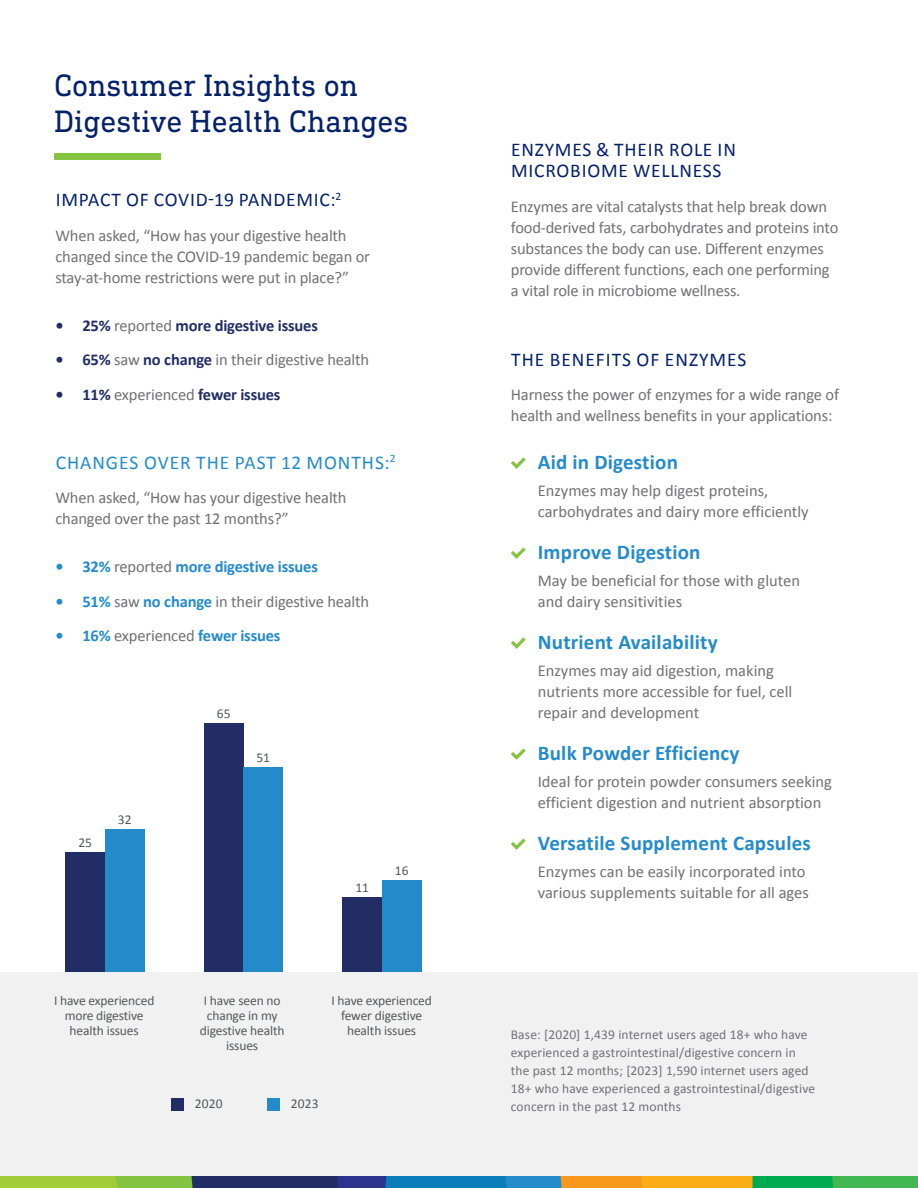
<style>
.page{position:relative;width:918px;height:1188px;background:#fff}
.page>*{position:absolute;margin:0;border:0;box-sizing:border-box;transform-origin:0 0}
.t1{font:31.5px/36px "DIN Next Slab Pro";color:#052169}
.t2{font:700 21px "Calibri";letter-spacing:.01em;color:#248bcb}
.t3{font:19.5px/21px "Calibri";letter-spacing:.04em;color:#052169}
.t4{font:19.5px "Calibri";letter-spacing:.05em;color:#248bcb}
.t5{font:16.5px/21px "Calibri";letter-spacing:-.01em;color:#717073}
.t6{font:700 16.5px "Calibri";letter-spacing:-.01em;color:#222d65}
.t7{font:700 16.5px "Calibri";letter-spacing:-.01em;color:#248bcb}
.t8{font:13.5px/18px "Calibri";letter-spacing:.01em;color:#717073}
.t9{font:13.5px/15px "Calibri";letter-spacing:-.01em;color:#54575a;text-align:center}
.s1{font-weight:400;color:#717073}
.s2{font-weight:700;color:#222d65}
.s3{font-weight:700;color:#248bcb}
</style>
<div class="page">
<div style="left:0;top:972px;width:918px;height:216px;background:#f1f1f2"></div>
<svg style="left:0;top:1176px;width:918px;height:12px;background:#648e5c"></svg>
<div style="left:54px;top:153px;width:107px;height:7px;background:#85c441"></div>
<div style="left:66px;top:853px;width:39px;height:119px;background:#222d65"></div>
<div style="left:105px;top:829px;width:39px;height:143px;background:#248bcb"></div>
<div style="left:204px;top:723px;width:39px;height:249px;background:#222d65"></div>
<div style="left:244px;top:767px;width:39px;height:205px;background:#248bcb"></div>
<div style="left:343px;top:898px;width:39px;height:74px;background:#222d65"></div>
<div style="left:382px;top:881px;width:39px;height:91px;background:#248bcb"></div>
<div style="left:267px;top:1098px;width:12px;height:13px;background:#248bcb"></div>
<div style="left:171px;top:1098px;width:12px;height:13px;background:#222d65"></div>
<svg style="left:511px;top:457px;width:15px;height:12px"></svg>
<svg style="left:511px;top:547px;width:15px;height:12px"></svg>
<svg style="left:511px;top:637px;width:15px;height:12px"></svg>
<svg style="left:511px;top:748px;width:15px;height:12px"></svg>
<svg style="left:511px;top:838px;width:15px;height:12px"></svg>
<h1 class="t1" style="left:54px;top:67px;width:356px">Consumer Insights on<br>Digestive Health Changes</h1>
<p class="t3" style="left:56px;top:189px;width:287px">IMPACT OF COVID-19 PANDEMIC:<sup>2</sup></p>
<p class="t5" style="left:55px;top:224px;width:316px">When asked, “How has your digestive health changed since the COVID-19 pandemic began or stay-at-home restrictions were put in place?”</p>
<p class="t6" style="left:55px;top:314px;width:264px">• 25% <span class="s1">reported</span> more digestive issues</p>
<p class="t5" style="left:55px;top:349px;width:315px"><span class="s2">• 65%</span> saw <span class="s2">no change</span> in their digestive health</p>
<p class="t6" style="left:55px;top:383px;width:227px">• 11% <span class="s1">experienced</span> fewer issues</p>
<p class="t4" style="left:56px;top:449px;width:341px">CHANGES OVER THE PAST 12 MONTHS:<sup>2</sup></p>
<p class="t5" style="left:55px;top:487px;width:293px">When asked, “How has your digestive health changed over the past 12 months?”</p>
<p class="t7" style="left:55px;top:555px;width:264px">• 32% <span class="s1">reported</span> more digestive issues</p>
<p class="t5" style="left:55px;top:590px;width:315px"><span class="s3">• 51%</span> saw <span class="s3">no change</span> in their digestive health</p>
<p class="t7" style="left:55px;top:624px;width:227px">• 16% <span class="s1">experienced</span> fewer issues</p>
<p class="t9" style="left:78px;top:835px;width:15px">25</p>
<p class="t9" style="left:118px;top:811px;width:15px">32</p>
<p class="t9" style="left:217px;top:705px;width:15px">65</p>
<p class="t9" style="left:256px;top:749px;width:15px">51</p>
<p class="t9" style="left:355px;top:880px;width:15px">11</p>
<p class="t9" style="left:395px;top:863px;width:15px">16</p>
<p class="t9" style="left:54px;top:992px;width:102px">I have experienced more digestive health issues</p>
<p class="t9" style="left:200px;top:992px;width:86px">I have seen no change in my digestive health issues</p>
<p class="t9" style="left:331px;top:992px;width:102px">I have experienced fewer digestive health issues</p>
<p class="t9" style="left:195px;top:1096px;width:29px">2020</p>
<p class="t9" style="left:291px;top:1096px;width:29px">2023</p>
<p class="t3" style="left:511px;top:139px;width:226px">ENZYMES &amp; THEIR ROLE IN<br>MICROBIOME WELLNESS</p>
<p class="t5" style="left:511px;top:195px;width:329px">Enzymes are vital catalysts that help break down food-derived fats, carbohydrates and proteins into substances the body can use. Different enzymes provide different functions, each one performing a vital role in microbiome wellness.</p>
<p class="t3" style="left:511px;top:348px;width:237px">THE BENEFITS OF ENZYMES</p>
<p class="t5" style="left:511px;top:384px;width:330px">Harness the power of enzymes for a wide range of health and wellness benefits in your applications:</p>
<p class="t2" style="left:538px;top:447px;width:142px">Aid in Digestion</p>
<p class="t5" style="left:538px;top:479px;width:272px">Enzymes may help digest proteins, carbohydrates and dairy more efficiently</p>
<p class="t2" style="left:538px;top:537px;width:164px">Improve Digestion</p>
<p class="t5" style="left:538px;top:569px;width:264px">May be beneficial for those with gluten and dairy sensitivities</p>
<p class="t2" style="left:538px;top:627px;width:181px">Nutrient Availability</p>
<p class="t5" style="left:538px;top:659px;width:256px">Enzymes may aid digestion, making nutrients more accessible for fuel, cell repair and development</p>
<p class="t2" style="left:538px;top:738px;width:203px">Bulk Powder Efficiency</p>
<p class="t5" style="left:538px;top:770px;width:296px">Ideal for protein powder consumers seeking efficient digestion and nutrient absorption</p>
<p class="t2" style="left:538px;top:828px;width:275px">Versatile Supplement Capsules</p>
<p class="t5" style="left:538px;top:860px;width:273px">Enzymes can be easily incorporated into various supplements suitable for all ages</p>
<p class="t8" style="left:511px;top:1026px;width:306px">Base: [2020] 1,439 internet users aged 18+ who have experienced a gastrointestinal/digestive concern in the past 12 months; [2023] 1,590 internet users aged 18+ who have experienced a gastrointestinal/digestive concern in the past 12 months</p>
</div>
